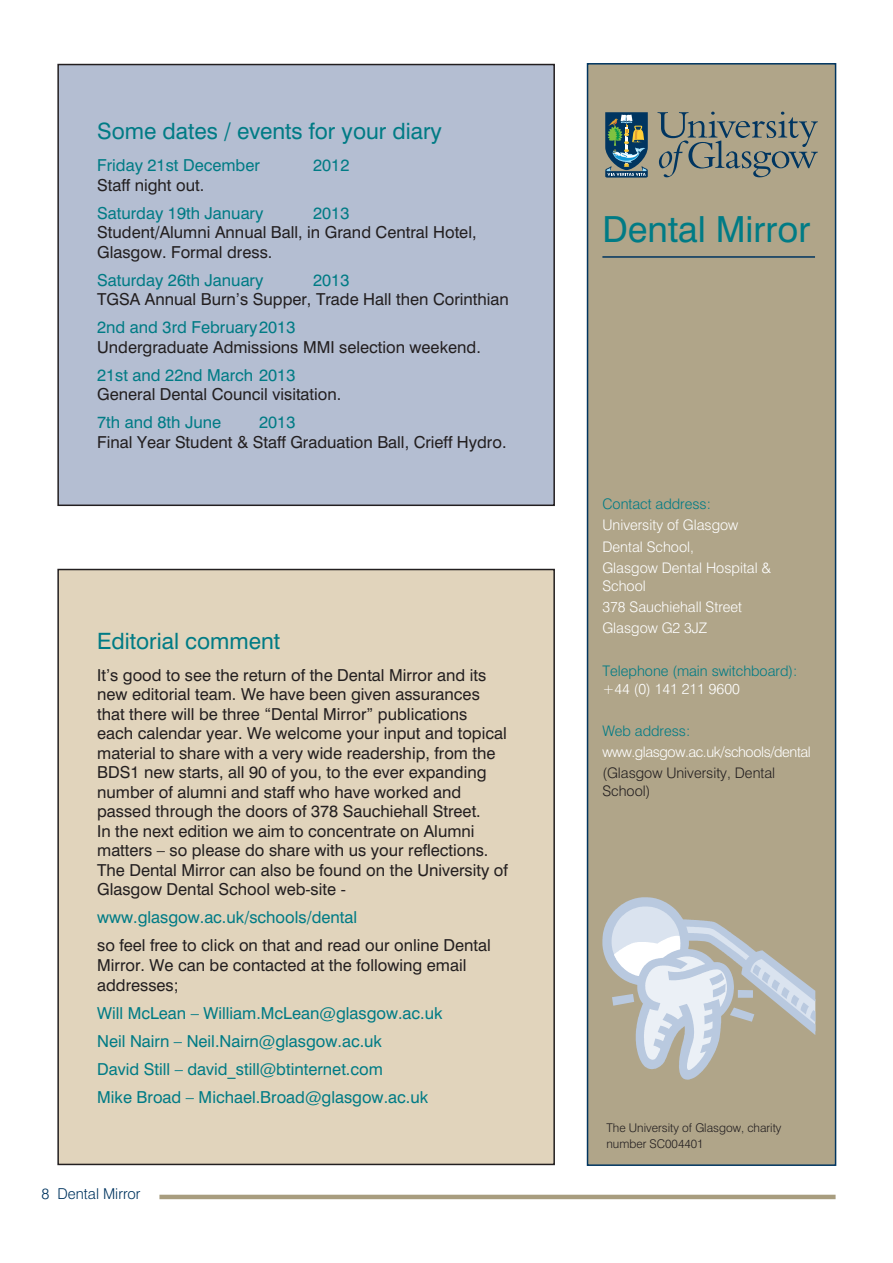
<style>
.page{position:relative;width:893px;height:1263px;background:#fff}
.page>*{position:absolute;margin:0;border:0;box-sizing:border-box;transform-origin:0 0}
.t1{font:36px "Swiss 721 BT";color:#007b85}
.t2{font:22.5px "Swiss 721 BT";color:#007b85}
.t3{font:16.5px/19.5px "Swiss 721 BT";color:#231f20}
.t4{font:16.5px/28px "Swiss 721 BT";color:#007b85}
.t5{font:300 15px "Swiss 721 BT";color:#003560}
.t6{font:300 14.55px/21.1px "Swiss 721 BT";color:#fff}
.t7{font:300 14.55px "Swiss 721 BT";color:#007b85}
.t8{font:300 14.55px "Swiss 721 BT";letter-spacing:-.03em;color:#fff}
.t9{font:300 14.55px/18px "Swiss 721 BT";color:#231f20}
.t10{font:300 12px/16.5px "Swiss 721 BT";color:#231f20}
</style>
<div class="page">
<div style="left:587px;top:63px;width:249px;height:1103px;background:#b0a589;border:2px solid #003560"></div>
<hr style="left:159px;top:1195px;width:677px;height:4px;background:#a89d7f">
<div style="left:58px;top:65px;width:496px;height:440px;background:#b4bed2"></div>
<div style="left:57px;top:64px;width:498px;height:442px;border:2px solid #231f20"></div>
<svg style="left:602px;top:897px;width:213px;height:183px"></svg>
<div style="left:58px;top:569px;width:496px;height:595px;background:#e1d4bc"></div>
<div style="left:57px;top:569px;width:498px;height:596px;border:2px solid #231f20"></div>
<svg style="left:657px;top:112px;width:161px;height:65px"></svg>
<svg style="left:605px;top:112px;width:43px;height:66px;background:#476c74"></svg>
<hr style="left:602px;top:256px;width:213px;height:2px;background:#003560">
<h2 class="t2" style="left:97px;top:117px;width:346px">Some dates / events for your diary</h2>
<p class="t4" style="left:97px;top:151px;width:164px">Friday 21st December</p>
<p class="t4" style="left:313px;top:151px;width:38px">2012</p>
<p class="t3" style="left:97px;top:175px;width:109px">Staff night out.</p>
<p class="t4" style="left:97px;top:199px;width:168px">Saturday 19th January</p>
<p class="t4" style="left:313px;top:199px;width:38px">2013</p>
<p class="t3" style="left:97px;top:223px;width:381px">Student/Alumni Annual Ball, in Grand Central Hotel,<br>Glasgow. Formal dress.</p>
<p class="t4" style="left:97px;top:266px;width:168px">Saturday 26th January</p>
<p class="t4" style="left:313px;top:266px;width:38px">2013</p>
<p class="t3" style="left:97px;top:290px;width:413px">TGSA Annual Burn’s Supper, Trade Hall then Corinthian</p>
<p class="t4" style="left:97px;top:313px;width:200px">2nd and 3rd February2013</p>
<p class="t3" style="left:97px;top:337px;width:385px">Undergraduate Admissions MMI selection weekend.</p>
<p class="t4" style="left:97px;top:361px;width:200px">21st and 22nd March 2013</p>
<p class="t3" style="left:97px;top:385px;width:246px">General Dental Council visitation.</p>
<p class="t4" style="left:97px;top:408px;width:126px">7th and 8th June</p>
<p class="t4" style="left:259px;top:408px;width:38px">2013</p>
<p class="t3" style="left:97px;top:432px;width:411px">Final Year Student &amp; Staff Graduation Ball, Crieff Hydro.</p>
<h2 class="t2" style="left:97px;top:627px;width:184px">Editorial comment</h2>
<p class="t3" style="left:97px;top:665px;width:412px">It’s good to see the return of the Dental Mirror and its new editorial team. We have been given assurances that there will be three “Dental Mirror” publications<br>each calendar year. We welcome your input and topical material to share with a very wide readership, from the BDS1 new starts, all 90 of you, to the ever expanding number of alumni and staff who have worked and passed through the doors of 378 Sauchiehall Street.<br>In the next edition we aim to concentrate on Alumni matters – so please do share with us your reflections.<br>The Dental Mirror can also be found on the University of Glasgow Dental School web-site -</p>
<p class="t4" style="left:97px;top:903px;width:262px">www.glasgow.ac.uk/schools/dental</p>
<p class="t3" style="left:97px;top:936px;width:395px">so feel free to click on that and read our online Dental<br>Mirror. We can be contacted at the following email addresses;</p>
<p class="t4" style="left:97px;top:998px;width:347px">Will McLean – William.McLean@glasgow.ac.uk Neil Nairn – Neil.Nairn@glasgow.ac.uk<br>David Still – david_still@btinternet.com<br>Mike Broad – Michael.Broad@glasgow.ac.uk</p>
<p class="t5" style="left:41px;top:1185px;width:101px">8 Dental Mirror</p>
<h1 class="t1" style="left:602px;top:207px;width:209px">Dental Mirror</h1>
<p class="t7" style="left:602px;top:495px;width:110px">Contact address:</p>
<p class="t6" style="left:602px;top:514px;width:170px">University of Glasgow<br>Dental School,<br>Glasgow Dental Hospital &amp;</p>
<p class="t6" style="left:602px;top:575px;width:141px">School<br>378 Sauchiehall Street<br>Glasgow G2 3JZ</p>
<p class="t7" style="left:602px;top:661px;width:196px">Telephone (main switchboard):</p>
<p class="t6" style="left:602px;top:678px;width:139px">+44 (0) 141 211 9600</p>
<p class="t7" style="left:602px;top:722px;width:89px">Web address:</p>
<p class="t8" style="left:602px;top:743px;width:210px">www.glasgow.ac.uk/schools/dental</p>
<p class="t9" style="left:602px;top:764px;width:174px">(Glasgow University, Dental<br>School)</p>
<p class="t10" style="left:606px;top:1119px;width:177px">The University of Glasgow, charity number SC004401</p>
</div>
